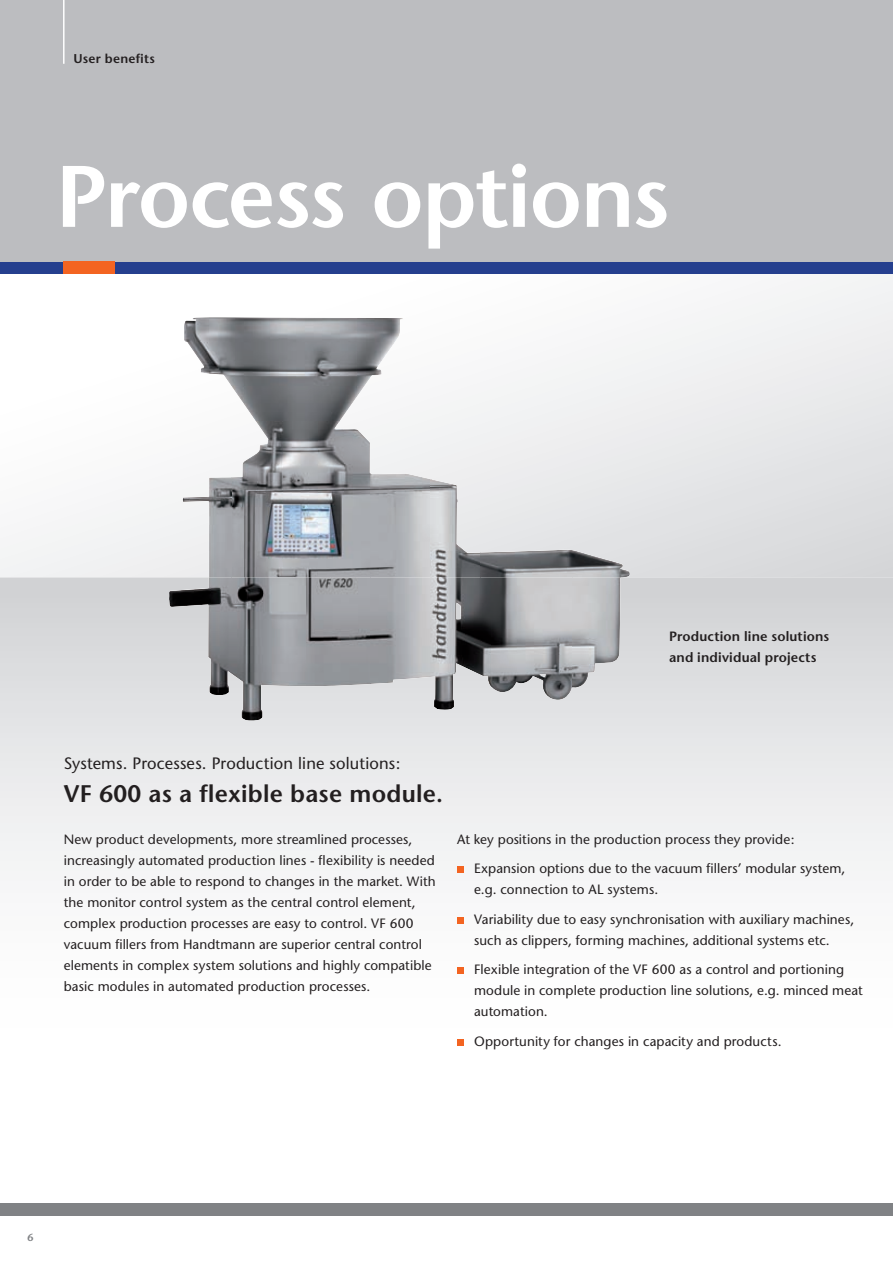
<style>
.page{position:relative;width:893px;height:1263px;background:#fff}
.page>*{position:absolute;margin:0;border:0;box-sizing:border-box;transform-origin:0 0}
.t1{font:600 87px "Stone Sans";letter-spacing:-.02em;color:#fff}
.t2{font:600 24px "Stone Sans";letter-spacing:.01em;color:#231f20}
.t3{font:16.5px "Stone Sans";letter-spacing:.01em;color:#231f20}
.t4{font:13.5px/21px "Stone Sans";letter-spacing:.01em;color:#231f20}
.t5{font:600 13.5px/21px "Stone Sans";letter-spacing:.01em;color:#231f20}
.t6{font:600 12.75px "Stone Sans";letter-spacing:.025em;color:#231f20}
.t7{font:600 10.5px "Stone Sans";color:#808285}
</style>
<div class="page">
<svg style="left:0;top:274px;width:893px;height:303px"></svg>
<svg style="left:0;top:577px;width:893px;height:294px"></svg>
<div style="left:0;top:261px;width:893px;height:13px;background:#253f8e"></div>
<div style="left:0;top:1203px;width:893px;height:13px;background:#808285"></div>
<img style="left:184px;top:317px;width:220px;height:104px">
<img style="left:231px;top:421px;width:200px;height:156px">
<img style="left:182px;top:473px;width:50px;height:104px">
<img style="left:431px;top:473px;width:50px;height:104px">
<img style="left:481px;top:549px;width:149px;height:28px">
<img style="left:169px;top:577px;width:403px;height:144px">
<img style="left:572px;top:577px;width:50px;height:111px">
<div style="left:0;top:0;width:893px;height:261px;background:#bcbdc0"></div>
<div style="left:457px;top:866px;width:7px;height:7px;background:#f36421"></div>
<div style="left:457px;top:917px;width:7px;height:7px;background:#f36421"></div>
<div style="left:457px;top:967px;width:7px;height:7px;background:#f36421"></div>
<div style="left:457px;top:1039px;width:7px;height:7px;background:#f36421"></div>
<hr style="left:63px;top:0;width:2px;height:64px;background:#fff">
<div style="left:64px;top:261px;width:51px;height:13px;background:#f36421"></div>
<p class="t6" style="left:73px;top:53px;width:83px">User benefits</p>
<h1 class="t1" style="left:56px;top:163px;width:615px">Process options</h1>
<p class="t3" style="left:64px;top:757px;width:338px">Systems. Processes. Production line solutions:</p>
<h2 class="t2" style="left:64px;top:785px;width:381px">VF 600 as a flexible base module.</h2>
<p class="t5" style="left:669px;top:627px;width:162px">Production line solutions and individual projects</p>
<p class="t4" style="left:64px;top:830px;width:374px">New product developments, more streamlined processes, increasingly automated production lines - flexibility is needed in order to be able to respond to changes in the market. With the monitor control system as the central control element, complex production processes are easy to control. VF 600 vacuum fillers from Handtmann are superior central control elements in complex system solutions and highly compatible basic modules in automated production processes.</p>
<p class="t4" style="left:474px;top:825px;width:373px;line-height:29.5px;text-indent:-17px">At key positions in the production process they provide:<br>Expansion options due to the vacuum fillers’ modular system,</p>
<p class="t4" style="left:474px;top:876px;width:382px;line-height:29.5px">e.g. connection to AL systems.<br>Variability due to easy synchronisation with auxiliary machines,</p>
<p class="t4" style="left:474px;top:926px;width:371px;line-height:29.5px">such as clippers, forming machines, additional systems etc.<br>Flexible integration of the VF 600 as a control and portioning</p>
<p class="t4" style="left:474px;top:981px;width:390px">module in complete production line solutions, e.g. minced meat automation.</p>
<p class="t4" style="left:474px;top:1032px;width:309px">Opportunity for changes in capacity and products.</p>
<p class="t7" style="left:27px;top:1233px;width:8px">6</p>
</div>
